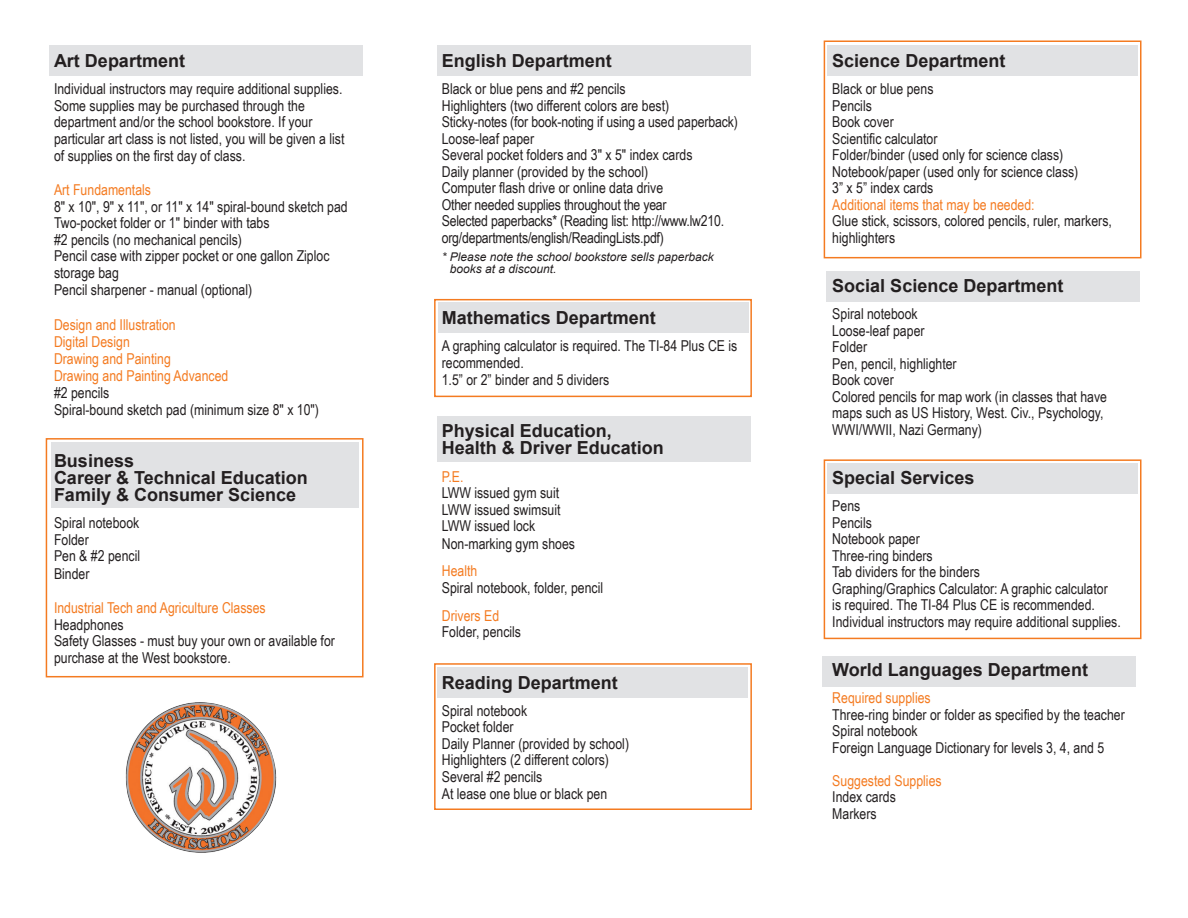
<style>
.page{position:relative;width:1188px;height:918px;background:#fff}
.page>*{position:absolute;margin:0;border:0;box-sizing:border-box;transform-origin:0 0}
.t1{font:700 18px/17.2px "Arial";color:#231f20}
.t2{font:15px/16.5px "Arial Narrow";color:#231f20}
.t3{font:15px "Arial Narrow";color:#f47b21}
.t4{font:italic 12px/12px "Arial";color:#231f20}
</style>
<div class="page">
<div style="left:49px;top:45px;width:313px;height:31px;background:#e1e2e4"></div>
<div style="left:437px;top:45px;width:313px;height:31px;background:#e1e2e4"></div>
<div style="left:826px;top:272px;width:314px;height:30px;background:#e1e2e4"></div>
<div style="left:822px;top:656px;width:314px;height:30px;background:#e1e2e4"></div>
<div style="left:827px;top:463px;width:310px;height:31px;background:#e1e2e4"></div>
<div style="left:827px;top:45px;width:311px;height:31px;background:#e1e2e4"></div>
<div style="left:437px;top:416px;width:313px;height:46px;background:#e1e2e4"></div>
<div style="left:437px;top:667px;width:310px;height:31px;background:#e1e2e4"></div>
<div style="left:438px;top:303px;width:311px;height:30px;background:#e1e2e4"></div>
<div style="left:51px;top:443px;width:307px;height:65px;background:#e1e2e4"></div>
<div style="left:46px;top:438px;width:318px;height:239px;border:2px solid #f47b21"></div>
<div style="left:434px;top:299px;width:318px;height:98px;border:2px solid #f47b21"></div>
<div style="left:824px;top:40px;width:318px;height:218px;border:2px solid #f47b21"></div>
<div style="left:824px;top:459px;width:318px;height:180px;border:2px solid #f47b21"></div>
<div style="left:434px;top:663px;width:318px;height:147px;border:2px solid #f47b21"></div>
<img style="left:125px;top:702px;width:152px;height:151px">
<p class="t1" style="left:54px;top:53px;width:133px">Art Department</p>
<p class="t2" style="left:54px;top:80px;width:292px">Individual instructors may require additional supplies.<br>Some supplies may be purchased through the department and/or the school bookstore. If your particular art class is not listed, you will be given a list of supplies on the first day of class.</p>
<p class="t3" style="left:54px;top:179px;width:99px">Art Fundamentals</p>
<p class="t2" style="left:54px;top:198px;width:295px">8" x 10", 9" x 11", or 11" x 14" spiral-bound sketch pad</p>
<p class="t2" style="left:54px;top:214px;width:217px">Two-pocket folder or 1" binder with tabs</p>
<p class="t2" style="left:54px;top:231px;width:189px">#2 pencils (no mechanical pencils)</p>
<p class="t2" style="left:54px;top:247px;width:277px">Pencil case with zipper pocket or one gallon Ziploc storage bag</p>
<p class="t2" style="left:54px;top:281px;width:200px">Pencil sharpener - manual (optional)</p>
<p class="t3" style="left:54px;top:313px;width:123px">Design and Illustration</p>
<p class="t3" style="left:54px;top:331px;width:77px">Digital Design</p>
<p class="t3" style="left:54px;top:348px;width:118px">Drawing and Painting</p>
<p class="t3" style="left:54px;top:365px;width:176px">Drawing and Painting Advanced</p>
<p class="t2" style="left:54px;top:384px;width:57px">#2 pencils</p>
<p class="t2" style="left:54px;top:401px;width:267px">Spiral-bound sketch pad (minimum size 8" x 10")</p>
<p class="t1" style="left:54px;top:453px;width:255px">Business<br>Career &amp; Technical Education<br>Family &amp; Consumer Science</p>
<p class="t2" style="left:54px;top:514px;width:87px">Spiral notebook</p>
<p class="t2" style="left:54px;top:531px;width:36px">Folder</p>
<p class="t2" style="left:54px;top:547px;width:88px">Pen &amp; #2 pencil</p>
<p class="t2" style="left:54px;top:565px;width:37px">Binder</p>
<p class="t3" style="left:54px;top:597px;width:213px">Industrial Tech and Agriculture Classes</p>
<p class="t2" style="left:54px;top:616px;width:71px">Headphones</p>
<p class="t2" style="left:54px;top:632px;width:282px;line-height:17.2px">Safety Glasses - must buy your own or available for purchase at the West bookstore.</p>
<p class="t1" style="left:442px;top:53px;width:172px">English Department</p>
<p class="t2" style="left:442px;top:80px;width:185px">Black or blue pens and #2 pencils</p>
<p class="t2" style="left:442px;top:97px;width:229px">Highlighters (two different colors are best)</p>
<p class="t2" style="left:442px;top:113px;width:297px">Sticky-notes (for book-noting if using a used paperback)</p>
<p class="t2" style="left:442px;top:130px;width:94px">Loose-leaf paper</p>
<p class="t2" style="left:442px;top:146px;width:252px">Several pocket folders and 3" x 5" index cards</p>
<p class="t2" style="left:442px;top:163px;width:208px">Daily planner (provided by the school)</p>
<p class="t2" style="left:442px;top:179px;width:223px">Computer flash drive or online data drive</p>
<p class="t2" style="left:442px;top:196px;width:226px">Other needed supplies throughout the year</p>
<p class="t2" style="left:442px;top:212px;width:284px;line-height:17.2px">Selected paperbacks* (Reading list: http://www.lw210. org/departments/english/ReadingLists.pdf)</p>
<p class="t4" style="left:450px;top:251px;width:266px;text-indent:-8px">* Please note the school bookstore sells paperback books at a discount.</p>
<p class="t1" style="left:442px;top:310px;width:216px">Mathematics Department</p>
<p class="t2" style="left:442px;top:337px;width:297px">A graphing calculator is required. The TI-84 Plus CE is recommended.</p>
<p class="t2" style="left:442px;top:371px;width:169px">1.5” or 2” binder and 5 dividers</p>
<p class="t1" style="left:442px;top:423px;width:172px">Physical Education,</p>
<p class="t1" style="left:442px;top:440px;width:224px">Health &amp; Driver Education</p>
<p class="t3" style="left:442px;top:466px;width:23px">P.E.</p>
<p class="t2" style="left:442px;top:484px;width:119px">LWW issued gym suit</p>
<p class="t2" style="left:442px;top:501px;width:120px">LWW issued swimsuit</p>
<p class="t2" style="left:442px;top:517px;width:95px">LWW issued lock</p>
<p class="t2" style="left:442px;top:535px;width:135px">Non-marking gym shoes</p>
<p class="t3" style="left:442px;top:560px;width:37px">Health</p>
<p class="t2" style="left:442px;top:579px;width:163px">Spiral notebook, folder, pencil</p>
<p class="t3" style="left:442px;top:604px;width:59px">Drivers Ed</p>
<p class="t2" style="left:442px;top:623px;width:81px">Folder, pencils</p>
<p class="t1" style="left:442px;top:675px;width:178px">Reading Department</p>
<p class="t2" style="left:442px;top:702px;width:87px">Spiral notebook</p>
<p class="t2" style="left:442px;top:718px;width:73px">Pocket folder</p>
<p class="t2" style="left:442px;top:735px;width:189px">Daily Planner (provided by school)</p>
<p class="t2" style="left:442px;top:751px;width:169px">Highlighters (2 different colors)</p>
<p class="t2" style="left:442px;top:768px;width:102px">Several #2 pencils</p>
<p class="t2" style="left:442px;top:785px;width:167px">At lease one blue or black pen</p>
<p class="t1" style="left:832px;top:53px;width:175px">Science Department</p>
<p class="t2" style="left:832px;top:80px;width:103px">Black or blue pens</p>
<p class="t2" style="left:832px;top:97px;width:41px">Pencils</p>
<p class="t2" style="left:832px;top:113px;width:63px">Book cover</p>
<p class="t2" style="left:832px;top:130px;width:107px">Scientific calculator</p>
<p class="t2" style="left:832px;top:146px;width:233px">Folder/binder (used only for science class)</p>
<p class="t2" style="left:832px;top:163px;width:248px">Notebook/paper (used only for science class)</p>
<p class="t2" style="left:832px;top:179px;width:103px">3” x 5” index cards</p>
<p class="t3" style="left:832px;top:193px;width:204px">Additional items that may be needed:</p>
<p class="t2" style="left:832px;top:212px;width:281px">Glue stick, scissors, colored pencils, ruler, markers, highlighters</p>
<p class="t1" style="left:832px;top:278px;width:233px">Social Science Department</p>
<p class="t2" style="left:832px;top:305px;width:87px">Spiral notebook</p>
<p class="t2" style="left:832px;top:322px;width:94px">Loose-leaf paper</p>
<p class="t2" style="left:832px;top:338px;width:36px">Folder</p>
<p class="t2" style="left:832px;top:355px;width:126px">Pen, pencil, highlighter</p>
<p class="t2" style="left:832px;top:371px;width:63px">Book cover</p>
<p class="t2" style="left:832px;top:388px;width:276px">Colored pencils for map work (in classes that have maps such as US History, West. Civ., Psychology,<br>WWI/WWII, Nazi Germany)</p>
<p class="t1" style="left:832px;top:470px;width:144px">Special Services</p>
<p class="t2" style="left:832px;top:497px;width:30px">Pens</p>
<p class="t2" style="left:832px;top:514px;width:41px">Pencils</p>
<p class="t2" style="left:832px;top:530px;width:89px">Notebook paper</p>
<p class="t2" style="left:832px;top:547px;width:102px">Three-ring binders</p>
<p class="t2" style="left:832px;top:563px;width:149px">Tab dividers for the binders</p>
<p class="t2" style="left:832px;top:580px;width:290px">Graphing/Graphics Calculator: A graphic calculator<br>is required. The TI-84 Plus CE is recommended.<br>Individual instructors may require additional supplies.</p>
<p class="t1" style="left:832px;top:662px;width:257px">World Languages Department</p>
<p class="t3" style="left:832px;top:687px;width:100px">Required supplies</p>
<p class="t2" style="left:832px;top:706px;width:294px">Three-ring binder or folder as specified by the teacher</p>
<p class="t2" style="left:832px;top:722px;width:87px">Spiral notebook</p>
<p class="t2" style="left:832px;top:739px;width:274px">Foreign Language Dictionary for levels 3, 4, and 5</p>
<p class="t3" style="left:832px;top:769px;width:111px">Suggested Supplies</p>
<p class="t2" style="left:832px;top:788px;width:65px">Index cards</p>
<p class="t2" style="left:832px;top:805px;width:46px">Markers</p>
</div>
